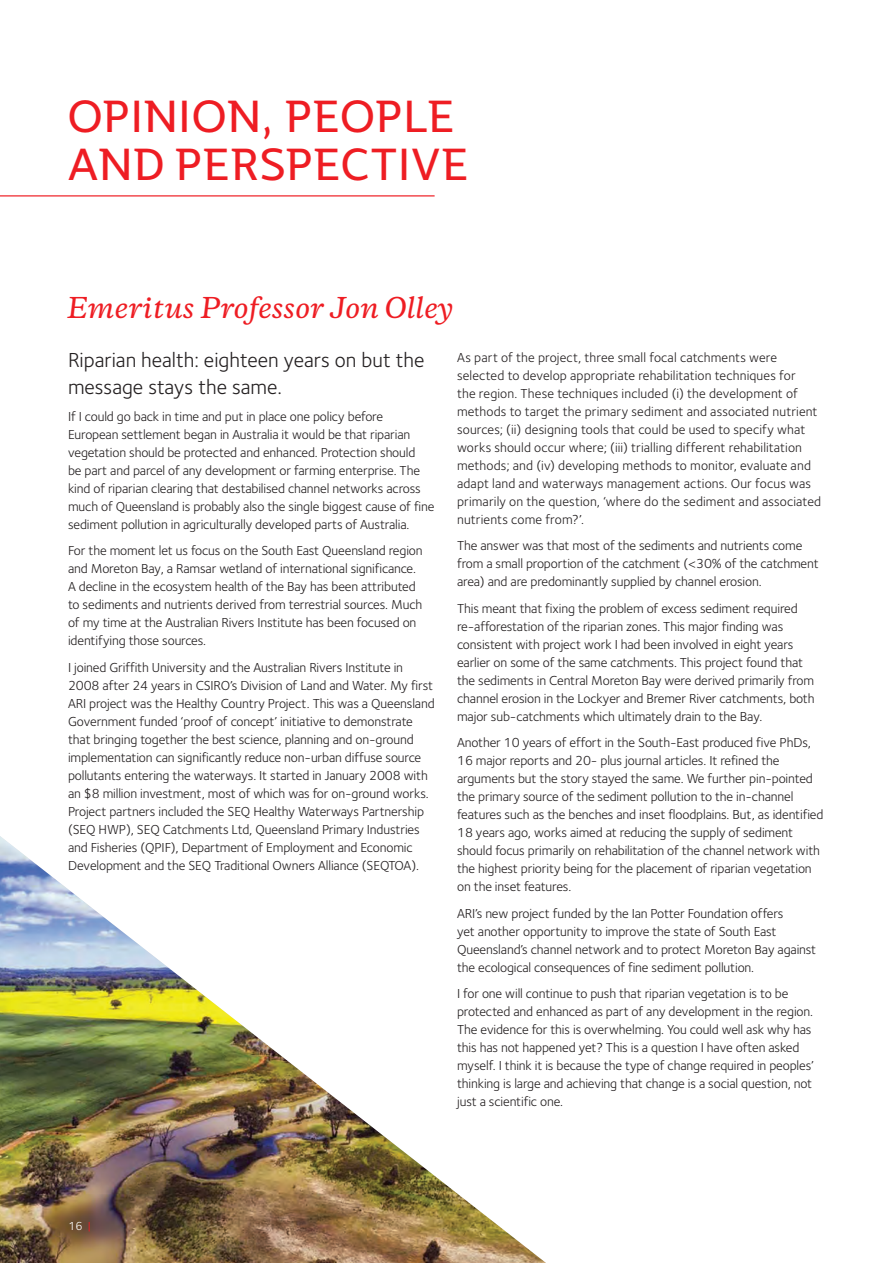
<style>
.page{position:relative;width:893px;height:1263px;background:#fff}
.page>*{position:absolute;margin:0;border:0;box-sizing:border-box;transform-origin:0 0}
.t1{font:43.5px/48px "Jotia";color:#ee1d23}
.t2{font:italic 500 27px "Copernicus";color:#ee1d23}
.t3{font:21px/27px "Foundry Sterling";color:#231f20}
.t4{font:13.5px/18px "Foundry Sterling";letter-spacing:-.01em;color:#231f20}
.t5{font:13.5px/18px "Foundry Sterling";letter-spacing:.01em;color:#231f20}
.t6{font:12px "Foundry Sterling";color:#fff}
.s1{color:#ee1d23}
</style>
<div class="page">
<hr style="left:0;top:195px;width:435px;height:1px;background:#ee1d23">
<img style="left:0;top:836px;width:546px;height:427px">
<h1 class="t1" style="left:67px;top:92px;width:403px">OPINION, PEOPLE<br>AND PERSPECTIVE</h1>
<h2 class="t2" style="left:67px;top:290px;width:388px">Emeritus Professor Jon Olley</h2>
<h3 class="t3" style="left:68px;top:347px;width:358px">Riparian health: eighteen years on but the message stays the same.</h3>
<p class="t4" style="left:68px;top:407px;width:368px">If I could go back in time and put in place one policy before European settlement began in Australia it would be that riparian vegetation should be protected and enhanced. Protection should<br>be part and parcel of any development or farming enterprise. The kind of riparian clearing that destabilised channel networks across much of Queensland is probably also the single biggest cause of fine sediment pollution in agriculturally developed parts of Australia.</p>
<p class="t4" style="left:68px;top:542px;width:356px">For the moment let us focus on the South East Queensland region and Moreton Bay, a Ramsar wetland of international significance.<br>A decline in the ecosystem health of the Bay has been attributed to sediments and nutrients derived from terrestrial sources. Much of my time at the Australian Rivers Institute has been focused on identifying those sources.</p>
<p class="t4" style="left:68px;top:658px;width:368px">I joined Griffith University and the Australian Rivers Institute in 2008 after 24 years in CSIRO’s Division of Land and Water. My first ARI project was the Healthy Country Project. This was a Queensland Government funded ‘proof of concept’ initiative to demonstrate that bringing together the best science, planning and on-ground implementation can significantly reduce non-urban diffuse source pollutants entering the waterways. It started in January 2008 with an $8 million investment, most of which was for on-ground works.<br>Project partners included the SEQ Healthy Waterways Partnership (SEQ HWP), SEQ Catchments Ltd, Queensland Primary Industries and Fisheries (QPIF), Department of Employment and Economic Development and the SEQ Traditional Owners Alliance (SEQTOA).</p>
<p class="t5" style="left:457px;top:348px;width:366px">As part of the project, three small focal catchments were selected to develop appropriate rehabilitation techniques for<br>the region. These techniques included (i) the development of methods to target the primary sediment and associated nutrient sources; (ii) designing tools that could be used to specify what works should occur where; (iii) trialling different rehabilitation methods; and (iv) developing methods to monitor, evaluate and adapt land and waterways management actions. Our focus was primarily on the question, ‘where do the sediment and associated nutrients come from?’.</p>
<p class="t4" style="left:457px;top:536px;width:363px">The answer was that most of the sediments and nutrients come from a small proportion of the catchment (&lt;30% of the catchment area) and are predominantly supplied by channel erosion.</p>
<p class="t4" style="left:457px;top:599px;width:359px">This meant that fixing the problem of excess sediment required re-afforestation of the riparian zones. This major finding was consistent with project work I had been involved in eight years earlier on some of the same catchments. This project found that the sediments in Central Moreton Bay were derived primarily from channel erosion in the Lockyer and Bremer River catchments, both major sub-catchments which ultimately drain to the Bay.</p>
<p class="t4" style="left:457px;top:733px;width:368px">Another 10 years of effort in the South-East produced five PhDs, 16 major reports and 20- plus journal articles. It refined the arguments but the story stayed the same. We further pin-pointed the primary source of the sediment pollution to the in-channel features such as the benches and inset floodplains. But, as identified 18 years ago, works aimed at reducing the supply of sediment should focus primarily on rehabilitation of the channel network with the highest priority being for the placement of riparian vegetation on the inset features.</p>
<p class="t4" style="left:457px;top:904px;width:361px">ARI’s new project funded by the Ian Potter Foundation offers<br>yet another opportunity to improve the state of South East Queensland’s channel network and to protect Moreton Bay against the ecological consequences of fine sediment pollution.</p>
<p class="t4" style="left:457px;top:984px;width:358px">I for one will continue to push that riparian vegetation is to be protected and enhanced as part of any development in the region.<br>The evidence for this is overwhelming. You could well ask why has this has not happened yet? This is a question I have often asked myself. I think it is because the type of change required in peoples’ thinking is large and achieving that change is a social question, not just a scientific one.</p>
<p class="t6" style="left:68px;top:1219px;width:24px">16 <span class="s1">|</span></p>
</div>
